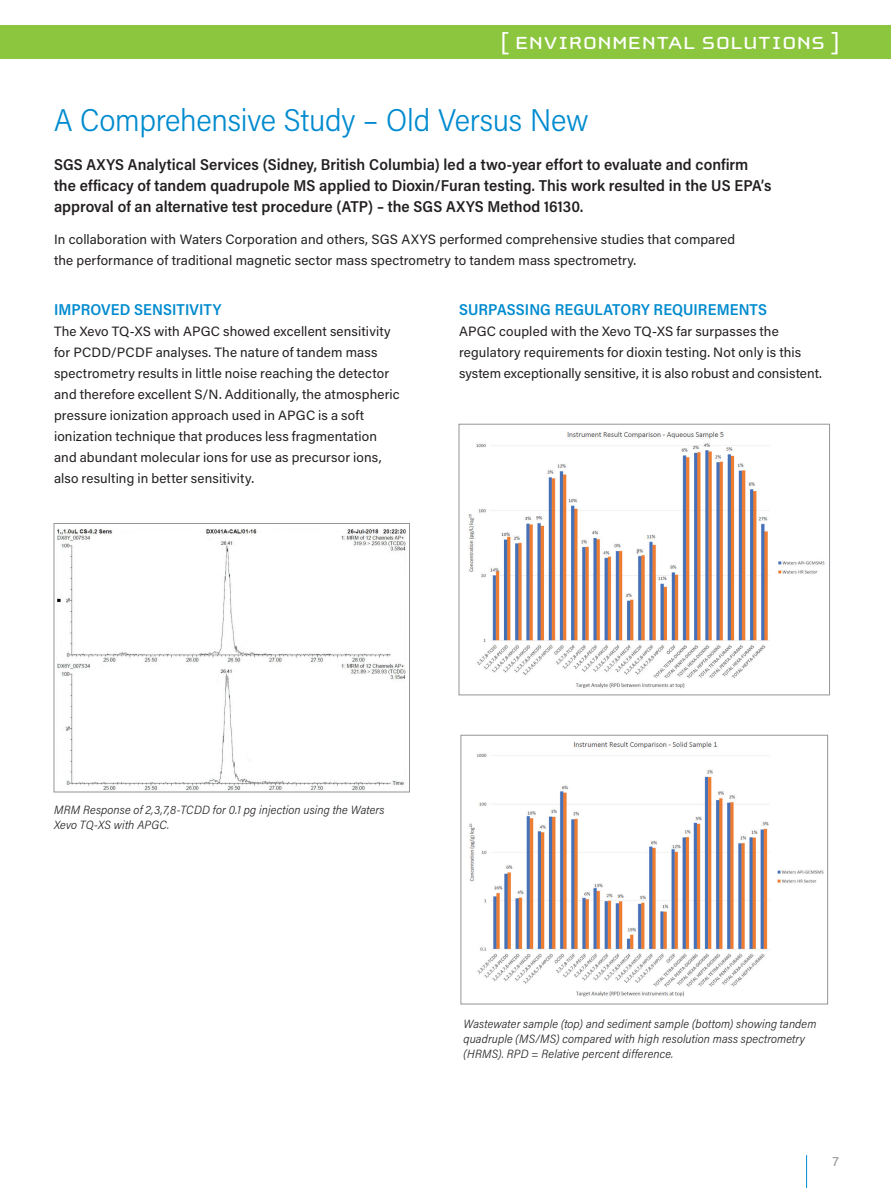
<style>
.page{position:relative;width:891px;height:1188px;background:#fff}
.page>*{position:absolute;margin:0;border:0;box-sizing:border-box;transform-origin:0 0}
.t1{font:300 31.5px "Acumin Pro Semi Cond";letter-spacing:-.01em;color:#008bcf}
.t2{font:25.5px "Cholla Unicase";letter-spacing:.015em;color:#fff;scale:1.1 1}
.t3{font:600 15.75px/21px "Acumin Pro Semi Cond";color:#231f20}
.t4{font:600 15.75px "Acumin Pro Semi Cond";letter-spacing:.005em;color:#008bcf}
.t5{font:13.5px/21px "Acumin Pro";letter-spacing:.01em;color:#231f20}
.t6{font:13.5px "Acumin Pro";color:#939598}
.t7{font:italic 300 12px/15px "Acumin Pro Semi Cond";letter-spacing:.01em;color:#231f20}
</style>
<div class="page">
<div style="left:0;top:26px;width:891px;height:33px;background:#8bc63e"></div>
<hr style="left:806px;top:1155px;width:1px;height:33px;background:#008bcf">
<img style="left:57px;top:529px;width:349px;height:261px">
<div style="left:54px;top:523px;width:356px;height:269px;border:1px solid #939598"></div>
<img style="left:468px;top:431px;width:357px;height:257px">
<div style="left:459px;top:424px;width:371px;height:271px;border:1px solid #939598"></div>
<img style="left:469px;top:741px;width:355px;height:256px">
<div style="left:460px;top:735px;width:368px;height:270px;border:1px solid #939598"></div>
<h2 class="t2" style="left:500px;top:30px;width:310px">[ ENVIRONMENTAL SOLUTIONS ]</h2>
<h1 class="t1" style="left:54px;top:98px;width:536px">A Comprehensive Study – Old Versus New</h1>
<p class="t3" style="left:54px;top:153px;width:719px">SGS AXYS Analytical Services (Sidney, British Columbia) led a two-year effort to evaluate and confirm the efficacy of tandem quadrupole MS applied to Dioxin/Furan testing. This work resulted in the US EPA’s approval of an alternative test procedure (ATP) – the SGS AXYS Method 16130.</p>
<p class="t5" style="left:54px;top:229px;width:683px">In collaboration with Waters Corporation and others, SGS AXYS performed comprehensive studies that compared the performance of traditional magnetic sector mass spectrometry to tandem mass spectrometry.</p>
<p class="t4" style="left:54px;top:299px;width:169px">IMPROVED SENSITIVITY</p>
<p class="t5" style="left:54px;top:321px;width:347px">The Xevo TQ-XS with APGC showed excellent sensitivity for PCDD/PCDF analyses. The nature of tandem mass spectrometry results in little noise reaching the detector and therefore excellent S/N. Additionally, the atmospheric pressure ionization approach used in APGC is a soft ionization technique that produces less fragmentation and abundant molecular ions for use as precursor ions, also resulting in better sensitivity.</p>
<p class="t4" style="left:459px;top:299px;width:310px">SURPASSING REGULATORY REQUIREMENTS</p>
<p class="t5" style="left:459px;top:321px;width:364px">APGC coupled with the Xevo TQ-XS far surpasses the regulatory requirements for dioxin testing. Not only is this system exceptionally sensitive, it is also robust and consistent.</p>
<p class="t7" style="left:54px;top:802px;width:332px">MRM Response of 2,3,7,8-TCDD for 0.1 pg injection using the Waters<br>Xevo TQ-XS with APGC.</p>
<p class="t7" style="left:464px;top:1016px;width:355px">Wastewater sample (top) and sediment sample (bottom) showing tandem quadruple (MS/MS) compared with high resolution mass spectrometry (HRMS). RPD = Relative percent difference.</p>
<p class="t6" style="left:832px;top:1151px;width:8px">7</p>
</div>
